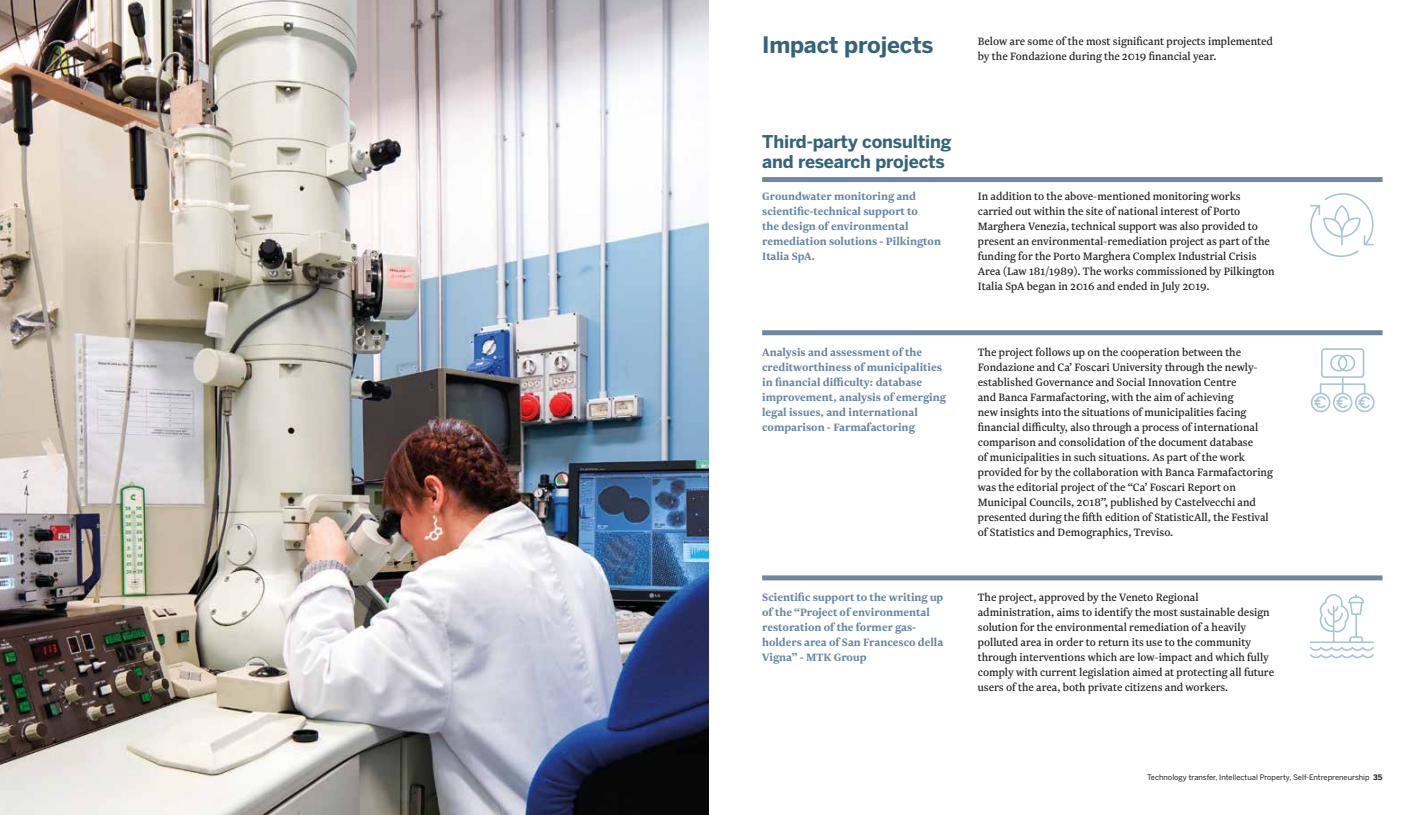
<style>
.page{position:relative;width:1418px;height:815px;background:#fff}
.page>*{position:absolute;margin:0;border:0;box-sizing:border-box;transform-origin:0 0}
.t1{font:700 22.5px "Benton Sans";letter-spacing:-.01em;color:#34647a}
.t2{font:700 17.5px/20px "Benton Sans";letter-spacing:-.01em;color:#34647a}
.t3{font:12.5px/15px "Newzald";color:#1d1d1b}
.t4{font:700 12.5px/15px "Newzald";color:#6585a2}
.t5{font:7.5px "Benton Sans";color:#1d1d1b}
.s1{font-weight:700}
</style>
<div class="page">
<div style="left:762px;top:177px;width:620px;height:5px;background:#6f869e"></div>
<div style="left:762px;top:330px;width:620px;height:5px;background:#6f869e"></div>
<div style="left:762px;top:575px;width:620px;height:5px;background:#6f869e"></div>
<svg style="left:1310px;top:348px;width:64px;height:64px"></svg>
<svg style="left:1310px;top:594px;width:63px;height:64px"></svg>
<svg style="left:1310px;top:193px;width:64px;height:64px"></svg>
<img style="left:0;top:0;width:709px;height:815px">
<h1 class="t1" style="left:762px;top:32px;width:173px">Impact projects</h1>
<p class="t3" style="left:977px;top:34px;width:296px">Below are some of the most significant projects implemented by the Fondazione during the 2019 financial year.</p>
<h2 class="t2" style="left:762px;top:132px;width:191px">Third-party consulting and research projects</h2>
<p class="t4" style="left:762px;top:189px;width:180px">Groundwater monitoring and scientific-technical support to<br>the design of environmental remediation solutions - Pilkington<br>Italia SpA.</p>
<p class="t4" style="left:762px;top:344px;width:185px">Analysis and assessment of the creditworthiness of municipalities in financial difficulty: database improvement, analysis of emerging legal issues, and international comparison - Farmafactoring</p>
<p class="t4" style="left:762px;top:590px;width:183px">Scientific support to the writing up of the “Project of environmental restoration of the former gas&shy;holders area of San Francesco della<br>Vigna” - MTK Group</p>
<p class="t3" style="left:977px;top:189px;width:298px">In addition to the above-mentioned monitoring works carried out within the site of national interest of Porto Marghera Venezia, technical support was also provided to present an environmental-remediation project as part of the funding for the Porto Marghera Complex Industrial Crisis Area (Law 181/1989). The works commissioned by Pilkington Italia SpA began in 2016 and ended in July 2019.</p>
<p class="t3" style="left:977px;top:344px;width:296px">The project follows up on the cooperation between the Fondazione and Ca’ Foscari University through the newly&shy;established Governance and Social Innovation Centre<br>and Banca Farmafactoring, with the aim of achieving<br>new insights into the situations of municipalities facing financial difficulty, also through a process of international comparison and consolidation of the document database<br>of municipalities in such situations. As part of the work provided for by the collaboration with Banca Farmafactoring was the editorial project of the “Ca’ Foscari Report on Municipal Councils, 2018”, published by Castelvecchi and presented during the fifth edition of StatisticAll, the Festival of Statistics and Demographics, Treviso.</p>
<p class="t3" style="left:977px;top:590px;width:298px">The project, approved by the Veneto Regional administration, aims to identify the most sustainable design solution for the environmental remediation of a heavily polluted area in order to return its use to the community through interventions which are low-impact and which fully comply with current legislation aimed at protecting all future users of the area, both private citizens and workers.</p>
<p class="t5" style="left:1147px;top:772px;width:237px">Technology transfer, Intellectual Property, Self-Entrepreneurship <span class="s1">35</span></p>
</div>
